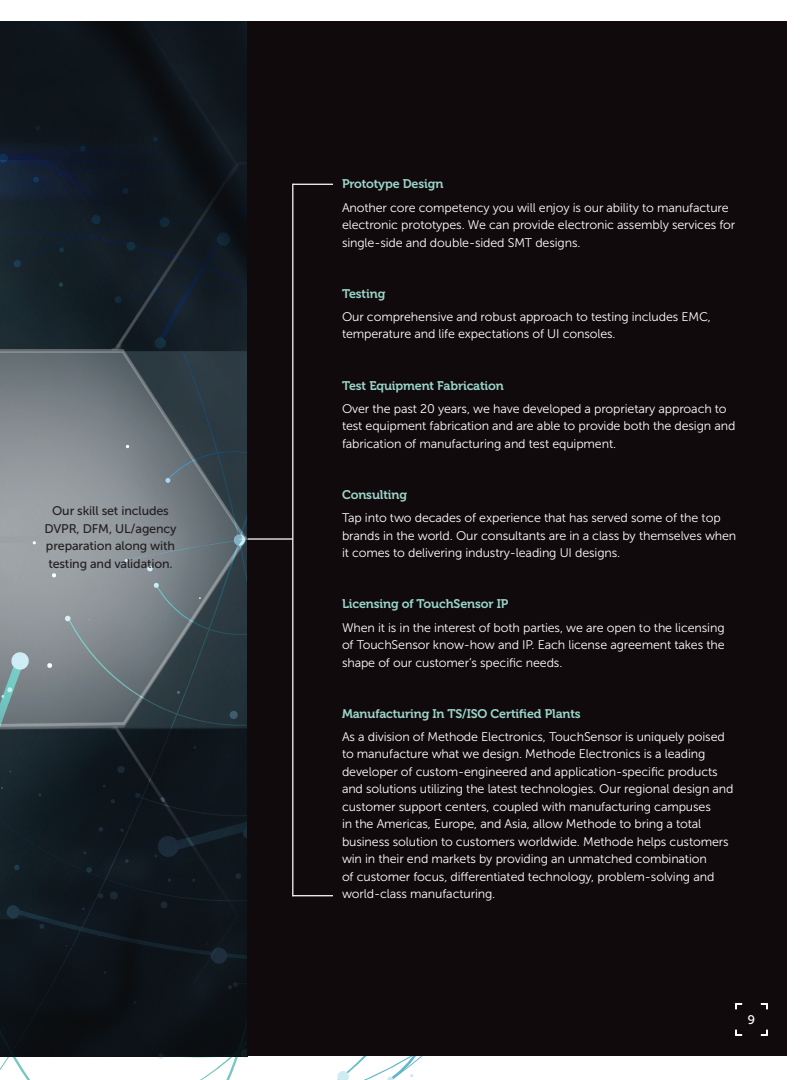
<style>
.page{position:relative;width:810px;height:1080px;background:#fff}
.page>*{position:absolute;margin:0;border:0;box-sizing:border-box;transform-origin:0 0}
.t1{font:12.5px/17.5px "Museo Sans 300";letter-spacing:-.01em;color:#fff}
.t2{font:12.5px/17.5px "Museo Sans 500";letter-spacing:-.01em;color:#231f20;text-align:center}
.t3{font:12.5px "Museo 500";color:#fff}
.s1{font-family:"Museo 700";color:#9bd5c9}
</style>
<div class="page">
<img style="left:0;top:21px;width:248px;height:129px">
<svg style="left:0;top:160px;width:248px;height:384px;background:#3c464d"></svg>
<svg style="left:0;top:544px;width:423px;height:536px;background:#3c4449"></svg>
<svg style="left:117px;top:766px;width:8px;height:8px"></svg>
<svg style="left:125px;top:859px;width:4px;height:4px"></svg>
<svg style="left:98px;top:827px;width:5px;height:5px"></svg>
<svg style="left:47px;top:663px;width:5px;height:5px"></svg>
<svg style="left:59px;top:282px;width:4px;height:5px"></svg>
<svg style="left:86px;top:867px;width:6px;height:6px"></svg>
<svg style="left:168px;top:878px;width:3px;height:4px"></svg>
<svg style="left:160px;top:901px;width:8px;height:8px"></svg>
<svg style="left:120px;top:828px;width:4px;height:4px"></svg>
<svg style="left:33px;top:541px;width:3px;height:4px"></svg>
<svg style="left:52px;top:573px;width:4px;height:5px"></svg>
<svg style="left:110px;top:799px;width:5px;height:5px"></svg>
<svg style="left:216px;top:232px;width:15px;height:15px"></svg>
<svg style="left:159px;top:217px;width:11px;height:11px"></svg>
<svg style="left:91px;top:215px;width:10px;height:10px"></svg>
<svg style="left:114px;top:296px;width:8px;height:8px"></svg>
<svg style="left:154px;top:836px;width:26px;height:22px"></svg>
<svg style="left:387px;top:1077px;width:7px;height:3px"></svg>
<svg style="left:126px;top:242px;width:10px;height:9px"></svg>
<svg style="left:0;top:154px;width:8px;height:9px"></svg>
<svg style="left:240px;top:1049px;width:10px;height:9px"></svg>
<svg style="left:33px;top:177px;width:6px;height:6px"></svg>
<svg style="left:242px;top:827px;width:6px;height:12px"></svg>
<svg style="left:337px;top:1071px;width:13px;height:9px"></svg>
<svg style="left:154px;top:337px;width:13px;height:12px"></svg>
<svg style="left:247px;top:875px;width:1px;height:12px"></svg>
<svg style="left:13px;top:260px;width:8px;height:8px"></svg>
<svg style="left:6px;top:905px;width:15px;height:14px"></svg>
<svg style="left:10px;top:652px;width:20px;height:19px"></svg>
<svg style="left:80px;top:146px;width:6px;height:6px"></svg>
<svg style="left:14px;top:865px;width:6px;height:6px"></svg>
<svg style="left:158px;top:1053px;width:6px;height:6px"></svg>
<svg style="left:103px;top:971px;width:4px;height:3px"></svg>
<svg style="left:102px;top:785px;width:4px;height:3px"></svg>
<svg style="left:83px;top:851px;width:4px;height:4px"></svg>
<svg style="left:193px;top:746px;width:4px;height:3px"></svg>
<svg style="left:410px;top:1074px;width:4px;height:3px"></svg>
<svg style="left:38px;top:793px;width:4px;height:4px"></svg>
<svg style="left:122px;top:188px;width:7px;height:6px"></svg>
<svg style="left:65px;top:616px;width:6px;height:6px"></svg>
<svg style="left:235px;top:873px;width:6px;height:6px"></svg>
<svg style="left:206px;top:943px;width:22px;height:22px"></svg>
<svg style="left:229px;top:711px;width:9px;height:9px"></svg>
<svg style="left:98px;top:891px;width:20px;height:9px"></svg>
<svg style="left:1px;top:687px;width:12px;height:11px"></svg>
<svg style="left:135px;top:793px;width:6px;height:5px"></svg>
<svg style="left:228px;top:982px;width:10px;height:8px"></svg>
<svg style="left:59px;top:247px;width:6px;height:6px"></svg>
<svg style="left:35px;top:126px;width:6px;height:5px"></svg>
<svg style="left:147px;top:450px;width:101px;height:205px;background:#59656c"></svg>
<svg style="left:153px;top:137px;width:5px;height:5px"></svg>
<svg style="left:39px;top:924px;width:6px;height:5px"></svg>
<svg style="left:160px;top:797px;width:6px;height:5px"></svg>
<div style="left:248px;top:21px;width:540px;height:1035px;background:#110a0c"></div>
<hr style="left:248px;top:538px;width:44px;height:2px;background:#fff">
<hr style="left:293px;top:184px;width:40px;height:1px;background:#fff">
<hr style="left:293px;top:895px;width:40px;height:1px;background:#fff">
<hr style="left:292px;top:184px;width:1px;height:712px;background:#fff">
<svg style="left:735px;top:1029px;width:8px;height:7px"></svg>
<svg style="left:735px;top:1003px;width:8px;height:7px"></svg>
<svg style="left:760px;top:1003px;width:8px;height:7px"></svg>
<svg style="left:760px;top:1029px;width:8px;height:7px"></svg>
<p class="t2" style="left:44px;top:502px;width:134px">Our skill set includes<br>DVPR, DFM, UL/agency preparation along with testing and validation.</p>
<p class="t1" style="left:342px;top:173px;width:388px;line-height:23.1px"><span class="s1">Prototype Design<br></span>Another core competency you will enjoy is our ability to manufacture</p>
<p class="t1" style="left:342px;top:216px;width:395px">electronic prototypes. We can provide electronic assembly services for single-side and double-sided SMT designs.</p>
<p class="t1" style="left:342px;top:282px;width:370px;line-height:23.1px"><span class="s1">Testing<br></span>Our comprehensive and robust approach to testing includes EMC,</p>
<p class="t1" style="left:342px;top:325px;width:275px">temperature and life expectations of UI consoles.</p>
<p class="t1" style="left:342px;top:374px;width:386px;line-height:23.1px"><span class="s1">Test Equipment Fabrication<br></span>Over the past 20 years, we have developed a proprietary approach to</p>
<p class="t1" style="left:342px;top:417px;width:395px">test equipment fabrication and are able to provide both the design and fabrication of manufacturing and test equipment.</p>
<p class="t1" style="left:342px;top:483px;width:380px;line-height:23.1px"><span class="s1">Consulting<br></span>Tap into two decades of experience that has served some of the top</p>
<p class="t1" style="left:342px;top:527px;width:396px">brands in the world. Our consultants are in a class by themselves when it comes to delivering industry-leading UI designs.</p>
<p class="t1" style="left:342px;top:593px;width:384px;line-height:23.1px"><span class="s1">Licensing of TouchSensor IP<br></span>When it is in the interest of both parties, we are open to the licensing</p>
<p class="t1" style="left:342px;top:636px;width:384px">of TouchSensor know-how and IP. Each license agreement takes the shape of our customer’s specific needs.</p>
<p class="t1" style="left:342px;top:702px;width:384px;line-height:23.1px"><span class="s1">Manufacturing In TS/ISO Certified Plants<br></span>As a division of Methode Electronics, TouchSensor is uniquely poised</p>
<p class="t1" style="left:342px;top:745px;width:393px">to manufacture what we design. Methode Electronics is a leading developer of custom-engineered and application-specific products and solutions utilizing the latest technologies. Our regional design and customer support centers, coupled with manufacturing campuses<br>in the Americas, Europe, and Asia, allow Methode to bring a total business solution to customers worldwide. Methode helps customers win in their end markets by providing an unmatched combination<br>of customer focus, differentiated technology, problem-solving and world-class manufacturing.</p>
<p class="t3" style="left:748px;top:1013px;width:9px">9</p>
</div>
